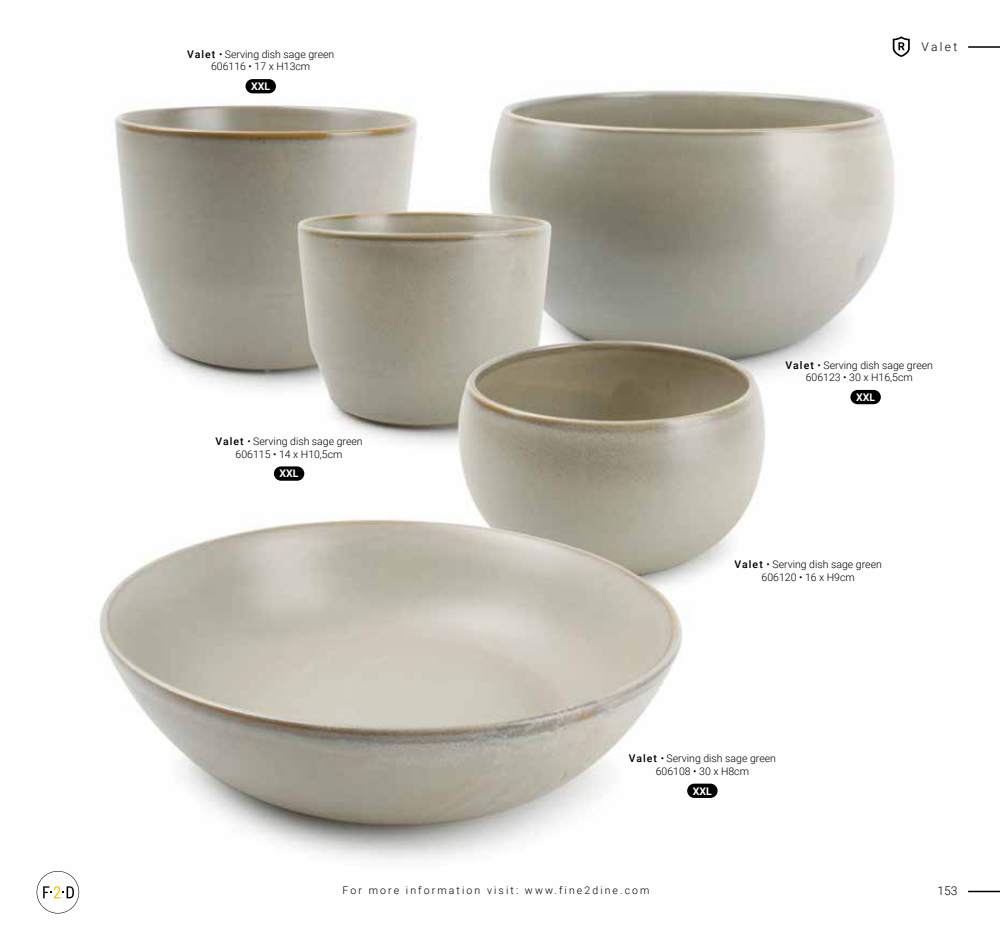
<style>
.page{position:relative;width:1000px;height:936px;background:#fff}
.page>*{position:absolute;margin:0;border:0;box-sizing:border-box;transform-origin:0 0}
.t1{font:300 12px "Roboto";letter-spacing:.19em;color:#000}
.t2{font:300 10.5px/12.6px "Roboto";color:#000;text-align:center}
.t3{font:300 10.5px "Roboto";letter-spacing:.2em;color:#000}
.t4{font:700 10.5px "Roboto";color:#fff}
.s1{font-weight:500}
</style>
<div class="page">
<img style="left:36px;top:38px;width:963px;height:876px">
<hr style="left:967px;top:890px;width:32px;height:2px;background:#000">
<hr style="left:967px;top:46px;width:32px;height:2px;background:#000">
<svg style="left:37px;top:870px;width:42px;height:43px"></svg>
<svg style="left:892px;top:36px;width:17px;height:21px"></svg>
<div style="left:245px;top:79px;width:31px;height:14px;background:#000;border-radius:7px"></div>
<div style="left:850px;top:390px;width:30px;height:14px;background:#000;border-radius:7px"></div>
<div style="left:274px;top:466px;width:30px;height:14px;background:#000;border-radius:7px"></div>
<div style="left:687px;top:783px;width:30px;height:14px;background:#000;border-radius:7px"></div>
<p class="t2" style="left:187px;top:47px;width:149px"><span class="s1">Valet</span> • Serving dish sage green<br>606116 • 17 x H13cm</p>
<p class="t4" style="left:251px;top:79px;width:21px">XXL</p>
<p class="t2" style="left:215px;top:434px;width:149px"><span class="s1">Valet</span> • Serving dish sage green<br>606115 • 14 x H10,5cm</p>
<p class="t4" style="left:279px;top:466px;width:21px">XXL</p>
<p class="t1" style="left:921px;top:38px;width:37px">Valet</p>
<p class="t2" style="left:785px;top:358px;width:149px"><span class="s1">Valet</span> • Serving dish sage green<br>606123 • 30 x H16,5cm</p>
<p class="t4" style="left:855px;top:390px;width:21px">XXL</p>
<p class="t2" style="left:734px;top:558px;width:149px"><span class="s1">Valet</span> • Serving dish sage green<br>606120 • 16 x H9cm</p>
<p class="t2" style="left:628px;top:751px;width:149px"><span class="s1">Valet</span> • Serving dish sage green<br>606108 • 30 x H8cm</p>
<p class="t4" style="left:692px;top:783px;width:21px">XXL</p>
<p class="t3" style="left:342px;top:883px;width:308px">For more information visit: www.fine2dine.com</p>
<p class="t1" style="left:937px;top:882px;width:21px">153</p>
</div>
